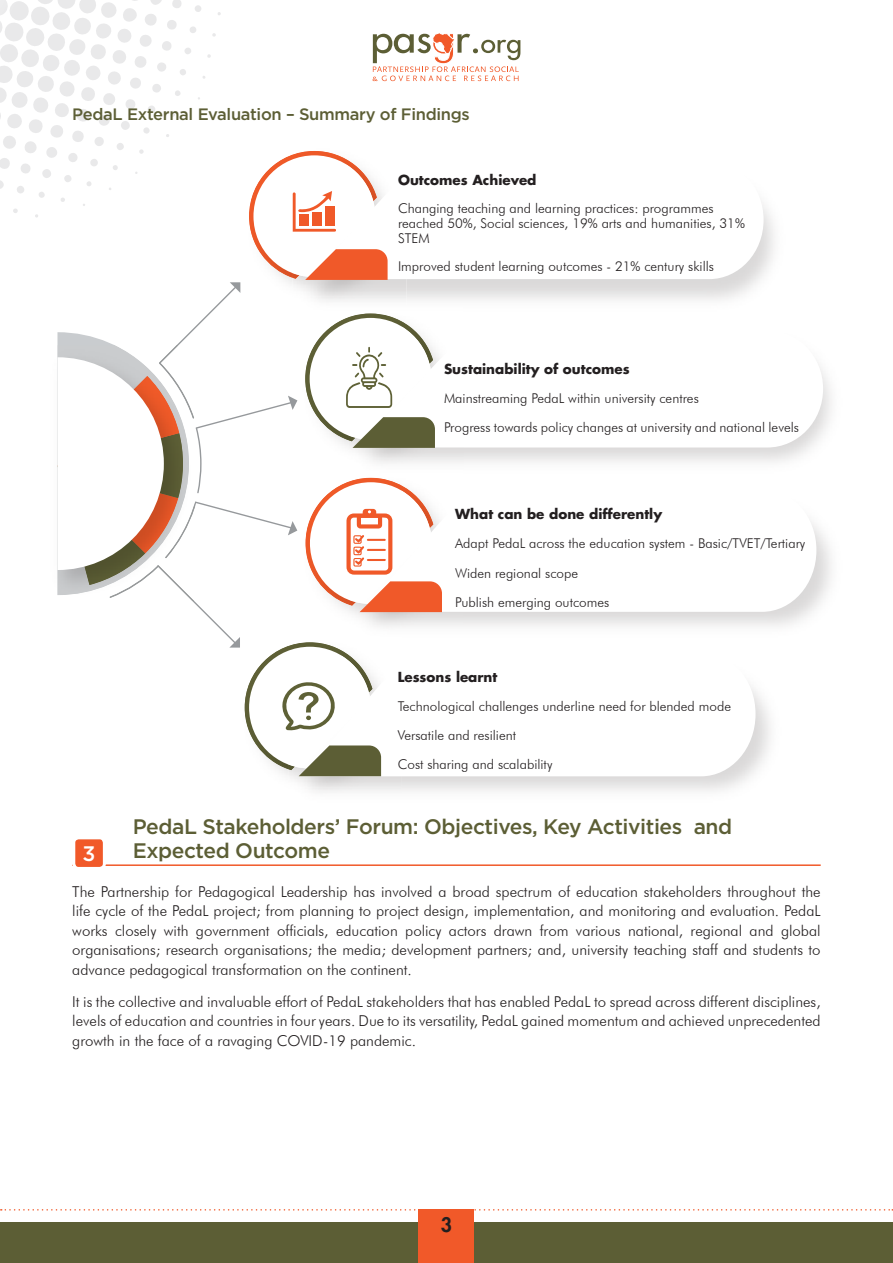
<style>
.page{position:relative;width:893px;height:1263px;background:#fff}
.page>*{position:absolute;margin:0;border:0;box-sizing:border-box;transform-origin:0 0}
.t1{font:500 21px/24px "Gotham";letter-spacing:-.02em;color:#5c5e35}
.t2{font:500 21px "Gotham";color:#fff}
.t3{font:800 19.5px "Futura Std";color:#231f20}
.t4{font:500 16.5px "Gotham";letter-spacing:-.02em;color:#5c5e35}
.t5{font:300 15px/19.5px "Futura BT";color:#231f20;text-align:justify}
.t6{font:300 13.5px/29.2px "Futura BT";color:#231f20}
.s1{font-family:"Futura";font-weight:700}
</style>
<div class="page">
<div style="left:0;top:1222px;width:893px;height:41px;background:#5c5e35"></div>
<div style="left:419px;top:1209px;width:55px;height:54px;background:#f15929"></div>
<svg style="left:0;top:1209px;width:893px;height:1px"></svg>
<hr style="left:72px;top:864px;width:749px;height:2px;background:#f15929">
<div style="left:74px;top:838px;width:30px;height:30px;background:#f15929;border-radius:5px"></div>
<div style="left:72px;top:836px;width:34px;height:34px;border:3px solid #fff;border-radius:5px"></div>
<svg style="left:713px;top:189px;width:51px;height:90px"></svg>
<svg style="left:775px;top:346px;width:48px;height:101px"></svg>
<svg style="left:520px;top:509px;width:296px;height:103px"></svg>
<svg style="left:707px;top:675px;width:48px;height:101px"></svg>
<svg style="left:0;top:0;width:520px;height:785px"></svg>
<p class="t4" style="left:72px;top:103px;width:399px">PedaL External Evaluation – Summary of Findings</p>
<p class="t6" style="left:398px;top:166px;width:317px;line-height:27.8px"><span class="s1">Outcomes Achieved<br></span>Changing teaching and learning practices: programmes</p>
<p class="t6" style="left:398px;top:216px;width:348px;line-height:15px">reached 50%, Social sciences, 19% arts and humanities, 31%<br>STEM</p>
<p class="t6" style="left:398px;top:251px;width:318px">Improved student learning outcomes - 21% century skills</p>
<p class="t6" style="left:444px;top:354px;width:357px"><span class="s1">Sustainability of outcomes<br></span>Mainstreaming PedaL within university centres<br>Progress towards policy changes at university and national levels</p>
<p class="t6" style="left:455px;top:500px;width:352px"><span class="s1">What can be done differently<br></span>Adapt PedaL across the education system - Basic/TVET/Tertiary Widen regional scope<br>Publish emerging outcomes</p>
<p class="t2" style="left:83px;top:839px;width:14px">3</p>
<p class="t6" style="left:398px;top:662px;width:335px"><span class="s1">Lessons learnt<br></span>Technological challenges underline need for blended mode<br>Versatile and resilient<br>Cost sharing and scalability</p>
<p class="t1" style="left:133px;top:814px;width:601px">PedaL Stakeholders’ Forum: Objectives, Key Activities and<br>Expected Outcome</p>
<p class="t5" style="left:72px;top:881px;width:750px">The Partnership for Pedagogical Leadership has involved a broad spectrum of education stakeholders throughout the life cycle of the PedaL project; from planning to project design, implementation, and monitoring and evaluation. PedaL works closely with government officials, education policy actors drawn from various national, regional and global organisations; research organisations; the media; development partners; and, university teaching staff and students to advance pedagogical transformation on the continent.</p>
<p class="t5" style="left:72px;top:992px;width:750px">It is the collective and invaluable effort of PedaL stakeholders that has enabled PedaL to spread across different disciplines, levels of education and countries in four years. Due to its versatility, PedaL gained momentum and achieved unprecedented growth in the face of a ravaging COVID-19 pandemic.</p>
<p class="t3" style="left:436px;top:1212px;width:23px">P B3</p>
</div>
